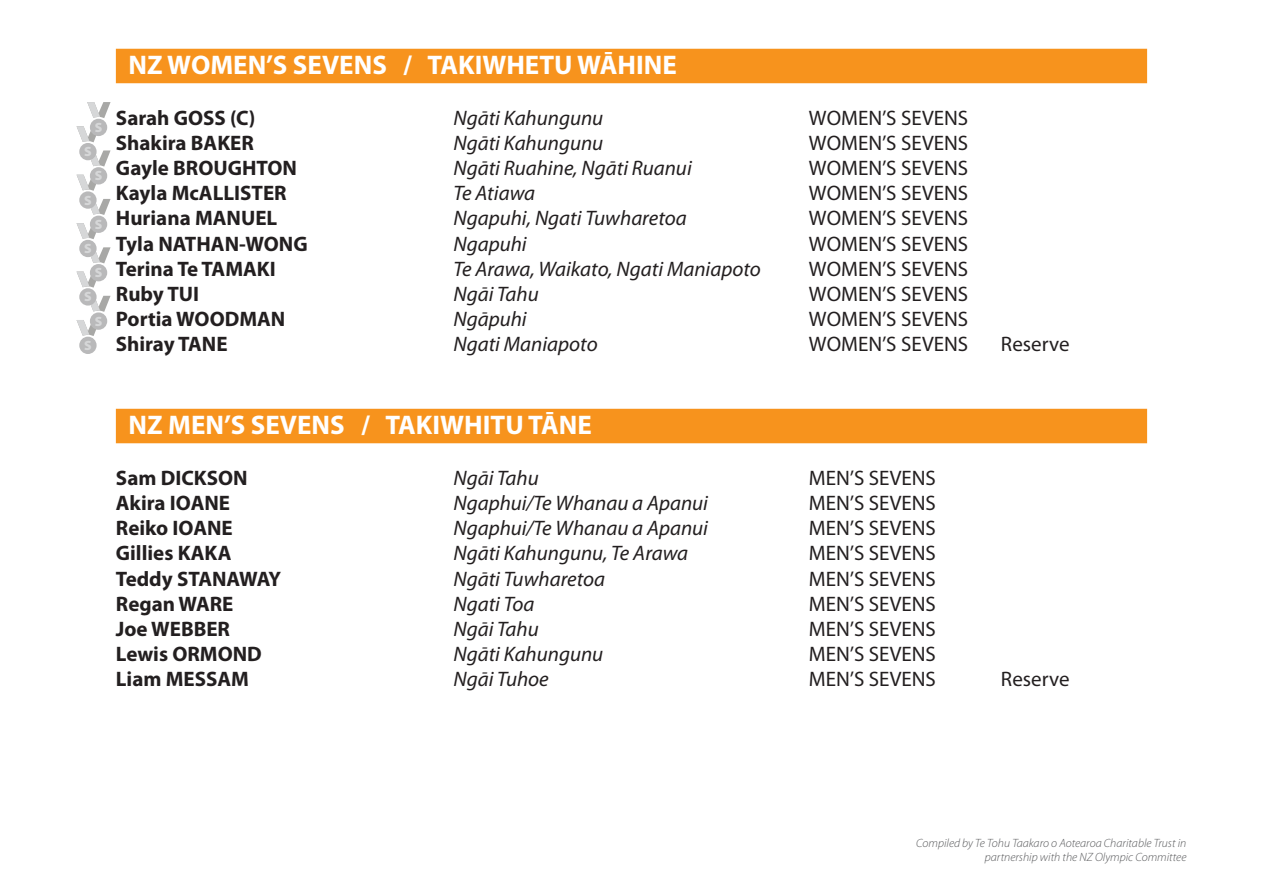
<style>
.page{position:relative;width:1263px;height:893px;background:#fff}
.page>*{position:absolute;margin:0;border:0;box-sizing:border-box;transform-origin:0 0}
.t1{font:700 27px "Myriad Pro";color:#fff}
.names{font:italic 21px "Myriad Pro";color:#231f20}
.names-2{font:21px "Myriad Pro";color:#231f20}
.names-3{font:700 21px "Myriad Pro";color:#231f20}
.t2{font:900 13.5px "Myriad Pro";color:#d6d7d8}
.t3{font:italic 300 12px/14.4px "Myriad Pro";color:#57585a;text-align:right}
</style>
<div class="page">
<div style="left:116px;top:49px;width:1031px;height:34px;background:#f7931d"></div>
<div style="left:116px;top:409px;width:1031px;height:34px;background:#f7931d"></div>
<div style="left:79px;top:337px;width:18px;height:17px;background:#b9b9ba;border-radius:50%"></div>
<svg style="left:77px;top:320px;width:19px;height:16px"></svg>
<div style="left:90px;top:312px;width:17px;height:18px;background:#b9b9ba;border-radius:50%"></div>
<svg style="left:91px;top:296px;width:20px;height:16px"></svg>
<div style="left:79px;top:288px;width:18px;height:18px;background:#b9b9ba;border-radius:50%"></div>
<svg style="left:77px;top:272px;width:23px;height:16px"></svg>
<div style="left:90px;top:264px;width:17px;height:17px;background:#b9b9ba;border-radius:50%"></div>
<svg style="left:91px;top:247px;width:20px;height:16px"></svg>
<div style="left:79px;top:240px;width:18px;height:17px;background:#b9b9ba;border-radius:50%"></div>
<svg style="left:77px;top:223px;width:19px;height:16px"></svg>
<div style="left:90px;top:216px;width:17px;height:17px;background:#b9b9ba;border-radius:50%"></div>
<svg style="left:91px;top:199px;width:20px;height:16px"></svg>
<div style="left:79px;top:191px;width:18px;height:18px;background:#b9b9ba;border-radius:50%"></div>
<svg style="left:77px;top:175px;width:23px;height:16px"></svg>
<div style="left:90px;top:167px;width:17px;height:17px;background:#b9b9ba;border-radius:50%"></div>
<svg style="left:87px;top:150px;width:24px;height:17px"></svg>
<div style="left:79px;top:143px;width:18px;height:17px;background:#b9b9ba;border-radius:50%"></div>
<svg style="left:77px;top:126px;width:19px;height:16px"></svg>
<div style="left:90px;top:119px;width:17px;height:17px;background:#b9b9ba;border-radius:50%"></div>
<svg style="left:87px;top:102px;width:24px;height:16px"></svg>
<p class="t2" style="left:95px;top:120px;width:9px">S</p>
<p class="t2" style="left:84px;top:144px;width:9px">S</p>
<p class="t2" style="left:95px;top:168px;width:9px">S</p>
<p class="t2" style="left:84px;top:192px;width:9px">S</p>
<p class="t2" style="left:95px;top:217px;width:9px">S</p>
<p class="t2" style="left:84px;top:241px;width:9px">S</p>
<p class="t2" style="left:95px;top:265px;width:9px">S</p>
<p class="t2" style="left:84px;top:289px;width:9px">S</p>
<p class="t2" style="left:95px;top:313px;width:9px">S</p>
<p class="t2" style="left:84px;top:338px;width:9px">S</p>
<p class="t1" style="left:129px;top:50px;width:550px">NZ WOMEN’S SEVENS / TAKIWHETU WĀHINE</p>
<p class="names-3" style="left:116px;top:106px;width:141px">Sarah GOSS (C)</p>
<p class="names" style="left:453px;top:106px;width:151px">Ngāti Kahungunu</p>
<p class="names-2" style="left:809px;top:106px;width:161px">WOMEN’S SEVENS</p>
<p class="names-3" style="left:116px;top:131px;width:140px">Shakira BAKER</p>
<p class="names" style="left:453px;top:132px;width:151px">Ngāti Kahungunu</p>
<p class="names-2" style="left:809px;top:131px;width:161px">WOMEN’S SEVENS</p>
<p class="names-3" style="left:116px;top:156px;width:183px">Gayle BROUGHTON</p>
<p class="names" style="left:453px;top:157px;width:240px">Ngāti Ruahine, Ngāti Ruanui</p>
<p class="names-2" style="left:809px;top:157px;width:161px">WOMEN’S SEVENS</p>
<p class="names-3" style="left:116px;top:181px;width:172px">Kayla McALLISTER</p>
<p class="names" style="left:453px;top:182px;width:83px">Te Atiawa</p>
<p class="names-2" style="left:809px;top:182px;width:161px">WOMEN’S SEVENS</p>
<p class="names-3" style="left:116px;top:207px;width:163px">Huriana MANUEL</p>
<p class="names" style="left:453px;top:207px;width:235px">Ngapuhi, Ngati Tuwharetoa</p>
<p class="names-2" style="left:809px;top:207px;width:161px">WOMEN’S SEVENS</p>
<p class="names-3" style="left:116px;top:232px;width:193px">Tyla NATHAN-WONG</p>
<p class="names" style="left:453px;top:232px;width:75px">Ngapuhi</p>
<p class="names-2" style="left:809px;top:232px;width:161px">WOMEN’S SEVENS</p>
<p class="names-3" style="left:116px;top:257px;width:161px">Terina Te TAMAKI</p>
<p class="names" style="left:453px;top:258px;width:309px">Te Arawa, Waikato, Ngati Maniapoto</p>
<p class="names-2" style="left:809px;top:257px;width:161px">WOMEN’S SEVENS</p>
<p class="names-3" style="left:116px;top:282px;width:85px">Ruby TUI</p>
<p class="names" style="left:453px;top:283px;width:87px">Ngāi Tahu</p>
<p class="names-2" style="left:809px;top:283px;width:161px">WOMEN’S SEVENS</p>
<p class="names-3" style="left:116px;top:307px;width:171px">Portia WOODMAN</p>
<p class="names" style="left:453px;top:308px;width:75px">Ngāpuhi</p>
<p class="names-2" style="left:809px;top:308px;width:161px">WOMEN’S SEVENS</p>
<p class="names-3" style="left:116px;top:333px;width:113px">Shiray TANE</p>
<p class="names" style="left:453px;top:333px;width:146px">Ngati Maniapoto</p>
<p class="names-2" style="left:809px;top:333px;width:161px">WOMEN’S SEVENS</p>
<p class="names-2" style="left:1001px;top:333px;width:70px">Reserve</p>
<p class="t1" style="left:129px;top:410px;width:465px">NZ MEN’S SEVENS / TAKIWHITU TĀNE</p>
<p class="names-3" style="left:116px;top:466px;width:133px">Sam DICKSON</p>
<p class="names" style="left:453px;top:466px;width:87px">Ngāi Tahu</p>
<p class="names-2" style="left:809px;top:466px;width:129px">MEN’S SEVENS</p>
<p class="names-3" style="left:116px;top:491px;width:116px">Akira IOANE</p>
<p class="names" style="left:453px;top:492px;width:256px">Ngaphui/Te Whanau a Apanui</p>
<p class="names-2" style="left:809px;top:491px;width:129px">MEN’S SEVENS</p>
<p class="names-3" style="left:116px;top:516px;width:118px">Reiko IOANE</p>
<p class="names" style="left:453px;top:517px;width:256px">Ngaphui/Te Whanau a Apanui</p>
<p class="names-2" style="left:809px;top:517px;width:129px">MEN’S SEVENS</p>
<p class="names-3" style="left:116px;top:541px;width:117px">Gillies KAKA</p>
<p class="names" style="left:453px;top:542px;width:236px">Ngāti Kahungunu, Te Arawa</p>
<p class="names-2" style="left:809px;top:542px;width:129px">MEN’S SEVENS</p>
<p class="names-3" style="left:116px;top:567px;width:167px">Teddy STANAWAY</p>
<p class="names" style="left:453px;top:567px;width:153px">Ngāti Tuwharetoa</p>
<p class="names-2" style="left:809px;top:567px;width:129px">MEN’S SEVENS</p>
<p class="names-3" style="left:116px;top:592px;width:119px">Regan WARE</p>
<p class="names" style="left:453px;top:592px;width:83px">Ngati Toa</p>
<p class="names-2" style="left:809px;top:592px;width:129px">MEN’S SEVENS</p>
<p class="names-3" style="left:116px;top:617px;width:116px">Joe WEBBER</p>
<p class="names" style="left:453px;top:618px;width:87px">Ngāi Tahu</p>
<p class="names-2" style="left:809px;top:617px;width:129px">MEN’S SEVENS</p>
<p class="names-3" style="left:116px;top:642px;width:147px">Lewis ORMOND</p>
<p class="names" style="left:453px;top:643px;width:151px">Ngāti Kahungunu</p>
<p class="names-2" style="left:809px;top:643px;width:129px">MEN’S SEVENS</p>
<p class="names-3" style="left:116px;top:667px;width:135px">Liam MESSAM</p>
<p class="names" style="left:453px;top:668px;width:97px">Ngāi Tuhoe</p>
<p class="names-2" style="left:809px;top:668px;width:129px">MEN’S SEVENS</p>
<p class="names-2" style="left:1001px;top:668px;width:70px">Reserve</p>
<p class="t3" style="left:916px;top:836px;width:272px">Compiled by Te Tohu Taakaro o Aotearoa Charitable Trust in partnership with the NZ Olympic Committee</p>
</div>
